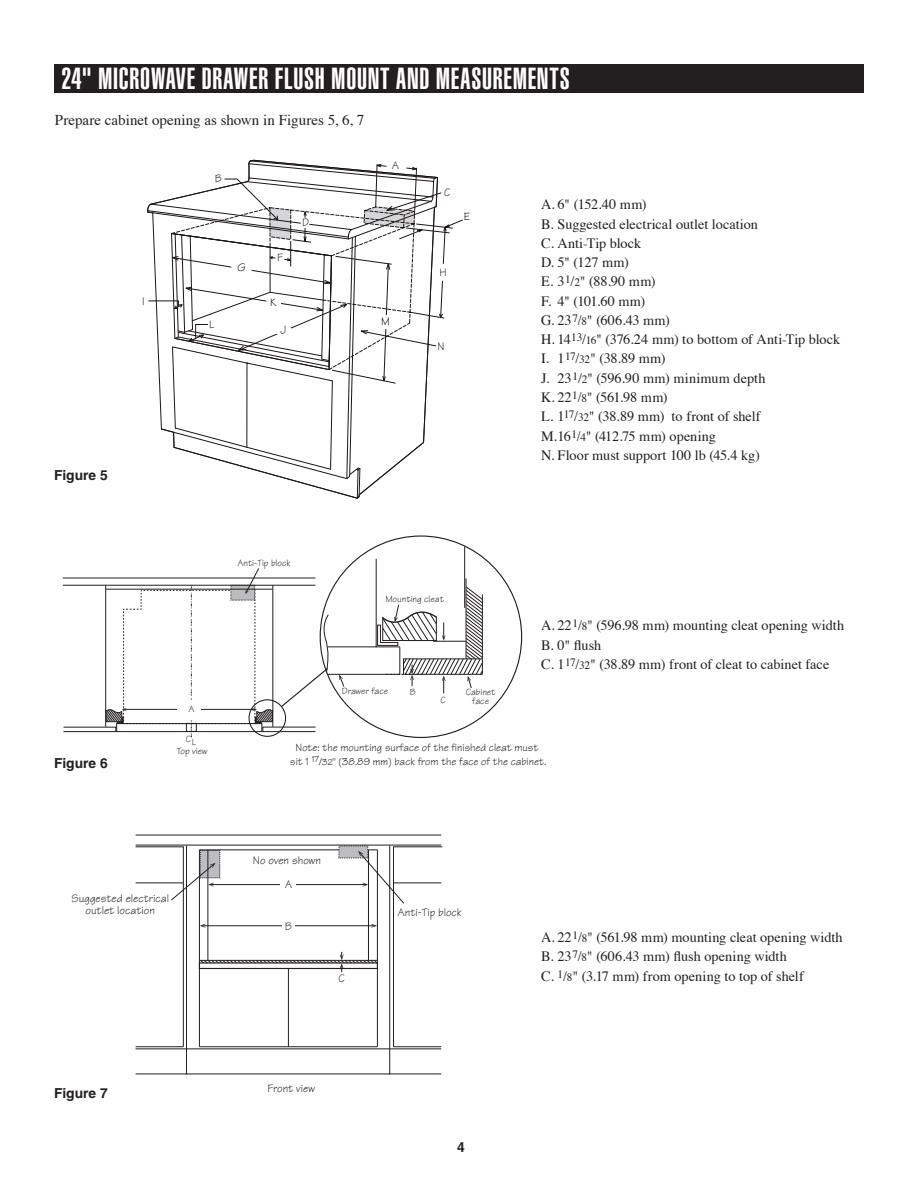
<style>
.page{position:relative;width:918px;height:1188px;background:#fff}
.page>*{position:absolute;margin:0;border:0;box-sizing:border-box;transform-origin:0 0}
.t1{font:900 extra-condensed 30px "Helvetica";letter-spacing:.025em;color:#fff}
.t2{font:15px "Times";color:#231f20}
.t3{font:14.25px/19.2px "Times";color:#231f20}
.t4{font:700 13.8px "Helvetica";color:#231f20}
.t5{font:11.7px/12.5px "Tekton";color:#231f20;text-align:center}
.t6{font:11.55px "Tekton";color:#1c1617}
.t7{font:11.55px "Tekton";color:#050504}
.t8{font:11.1px/13.4px "Tekton";color:#231f20;text-align:center}
.t9{font:9.6px/11.1px "Tekton";color:#231f20;text-align:center}
.s1{font-size:11.25px}
.s2{font-size:10.5px;color:#050504}
.s3{font-size:9.15px;color:#050504}
</style>
<div class="page">
<div style="left:54px;top:65px;width:810px;height:28px;background:#231f20"></div>
<svg style="left:147px;top:159px;width:316px;height:340px"></svg>
<div style="left:63px;top:727px;width:53px;height:5px;border:1px solid #231f20"></div>
<div style="left:262px;top:727px;width:54px;height:5px;border:1px solid #231f20"></div>
<hr style="left:63px;top:585px;width:252px;height:1px;background:#231f20">
<hr style="left:63px;top:578px;width:252px;height:1px;background:#231f20">
<svg style="left:105px;top:568px;width:168px;height:170px"></svg>
<hr style="left:464px;top:546px;width:1px;height:62px;background:#231f20">
<div style="left:249px;top:699px;width:37px;height:38px;border:1px solid #231f20;border-radius:50%"></div>
<svg style="left:280px;top:558px;width:203px;height:150px"></svg>
<hr style="left:186px;top:846px;width:1px;height:229px;background:#231f20">
<hr style="left:389px;top:846px;width:1px;height:229px;background:#231f20">
<hr style="left:136px;top:845px;width:305px;height:1px;background:#231f20">
<hr style="left:136px;top:835px;width:305px;height:1px;background:#231f20">
<hr style="left:136px;top:1048px;width:305px;height:1px;background:#231f20">
<hr style="left:136px;top:1073px;width:305px;height:1px;background:#231f20">
<svg style="left:135px;top:846px;width:308px;height:202px"></svg>
<h1 class="t1" style="left:62px;top:61px;width:510px">24" MICROWAVE DRAWER FLUSH MOUNT AND MEASUREMENTS</h1>
<p class="t2" style="left:55px;top:106px;width:311px">Prepare cabinet opening as shown in Figures 5, 6, 7</p>
<p class="t6" style="left:142px;top:294px;width:4px">I</p>
<p class="t6" style="left:215px;top:171px;width:9px">B</p>
<p class="t6" style="left:209px;top:317px;width:7px">L</p>
<p class="t7" style="left:238px;top:260px;width:10px">G</p>
<p class="t6" style="left:277px;top:250px;width:7px">F</p>
<p class="t7" style="left:270px;top:295px;width:8px">K</p>
<p class="t6" style="left:280px;top:322px;width:7px">J</p>
<p class="t6" style="left:302px;top:216px;width:9px">D</p>
<p class="t6" style="left:392px;top:158px;width:9px">A</p>
<p class="t7" style="left:381px;top:314px;width:10px">M</p>
<p class="t6" style="left:444px;top:185px;width:8px">C</p>
<p class="t7" style="left:464px;top:209px;width:8px">E</p>
<p class="t6" style="left:439px;top:265px;width:9px">H</p>
<p class="t6" style="left:438px;top:340px;width:9px">N</p>
<p class="t4" style="left:54px;top:466px;width:55px">Figure 5</p>
<p class="t9" style="left:237px;top:558px;width:55px">Anti-Tip block</p>
<p class="t9" style="left:385px;top:593px;width:60px">Mounting cleat</p>
<p class="t3" style="left:541px;top:194px;width:301px">A. 6" (152.40 mm)<br>B. Suggested electrical outlet location<br>C. Anti-Tip block<br>D. 5" (127 mm)<br>E. 3<sup>1</sup>/<span class="s1">2</span>" (88.90 mm)<br>F. 4" (101.60 mm)<br>G. 23<sup>7</sup>/<span class="s1">8</span>" (606.43 mm)<br>H. 14<sup>13</sup>/<span class="s1">16</span>" (376.24 mm) to bottom of Anti-Tip block<br>I. 1<sup>17</sup>/<span class="s1">32</span>" (38.89 mm)<br>J. 23<sup>1</sup>/<span class="s1">2</span>" (596.90 mm) minimum depth<br>K. 22<sup>1</sup>/<span class="s1">8</span>" (561.98 mm)<br>L. 1<sup>17</sup>/<span class="s1">32</span>" (38.89 mm) to front of shelf<br>M.16<sup>1</sup>/<span class="s1">4</span>" (412.75 mm) opening<br>N. Floor must support 100 lb (45.4 kg)</p>
<p class="t3" style="left:541px;top:615px;width:305px">A. 22<sup>1</sup>/<span class="s1">8</span>" (596.98 mm) mounting cleat opening width<br>B. 0" flush<br>C. 1<sup>17</sup>/<span class="s1">32</span>" (38.89 mm) front of cleat to cabinet face</p>
<p class="t4" style="left:54px;top:754px;width:55px">Figure 6</p>
<p class="t9" style="left:188px;top:703px;width:8px">A</p>
<p class="t9" style="left:177px;top:735px;width:32px">CL<br>Top view</p>
<p class="t5" style="left:72px;top:892px;width:99px">Suggested electrical outlet location</p>
<p class="t4" style="left:54px;top:1085px;width:55px">Figure 7</p>
<p class="t9" style="left:342px;top:686px;width:48px">Drawer face</p>
<p class="t9" style="left:466px;top:688px;width:31px;line-height:8.4px">Cabinet face</p>
<p class="t8" style="left:290px;top:741px;width:258px">Note: the mounting surface of the finished cleat must sit 1 <sup>17</sup><span class="s2">/</span><span class="s3">32</span><span class="s2">" (38.89 mm)</span> back from the face of the cabinet.</p>
<p class="t9" style="left:410px;top:686px;width:7px">B</p>
<p class="t9" style="left:440px;top:695px;width:7px">C</p>
<p class="t5" style="left:253px;top:854px;width:70px">No oven shown</p>
<p class="t5" style="left:285px;top:878px;width:9px">A</p>
<p class="t5" style="left:285px;top:920px;width:9px">B</p>
<p class="t5" style="left:338px;top:972px;width:8px">C</p>
<p class="t5" style="left:267px;top:1083px;width:49px">Front view</p>
<p class="t5" style="left:398px;top:906px;width:66px">Anti-Tip block</p>
<p class="t4" style="left:457px;top:1139px;width:9px">4</p>
<p class="t3" style="left:541px;top:927px;width:303px">A. 22<sup>1</sup>/<span class="s1">8</span>" (561.98 mm) mounting cleat opening width<br>B. 23<sup>7</sup>/<span class="s1">8</span>" (606.43 mm) flush opening width<br>C. <sup>1</sup>/<span class="s1">8</span>" (3.17 mm) from opening to top of shelf</p>
</div>
